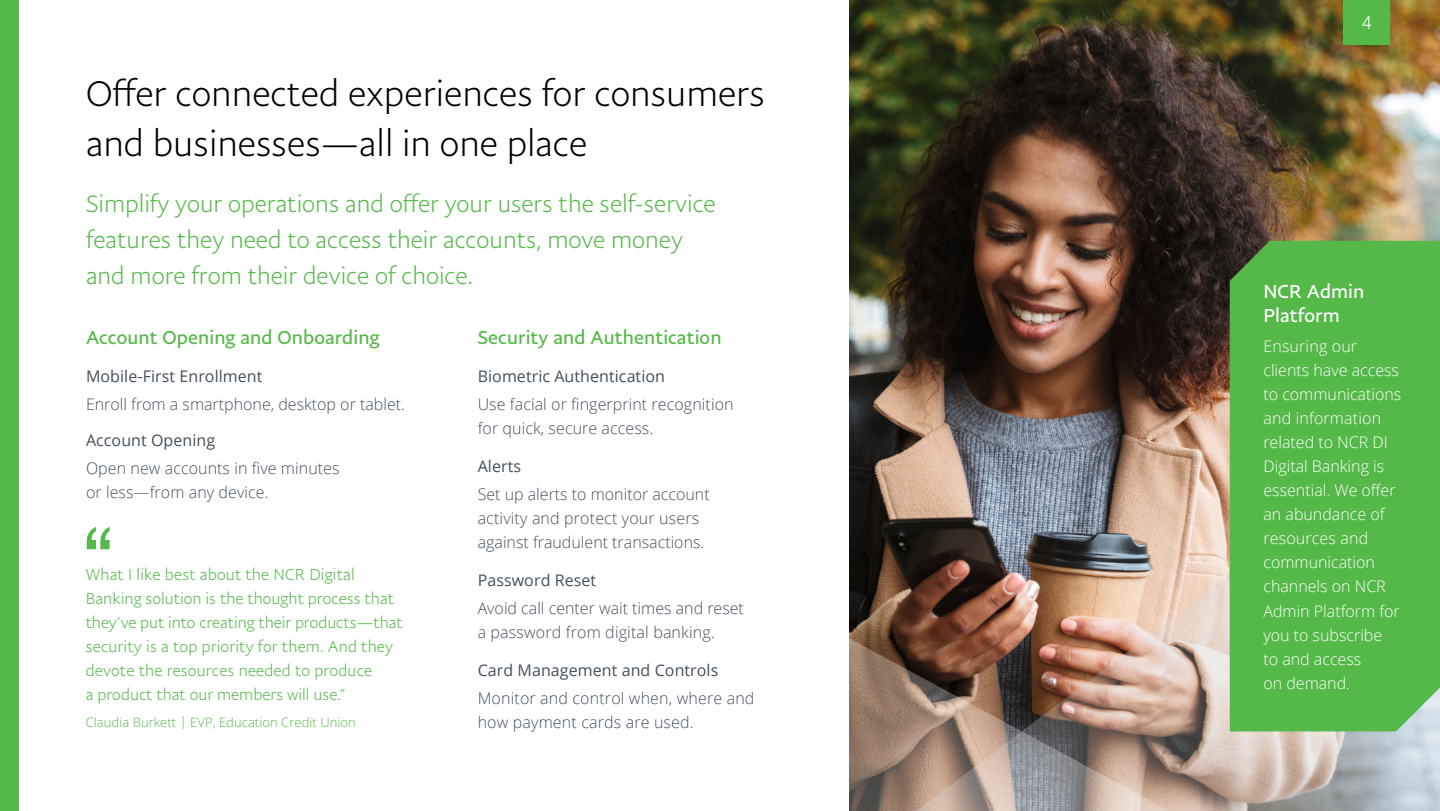
<style>
.page{position:relative;width:1440px;height:811px;background:#fff}
.page>*{position:absolute;margin:0;border:0;box-sizing:border-box;transform-origin:0 0}
.t1{font:72px "Sathu";color:#54b948}
.t2{font:300 36px/50px "Pay Pal Sans Big";color:#000}
.t3{font:300 24px/36px "Pay Pal Sans Big";color:#54b948}
.t4{font:19px "Pay Pal Sans Big";letter-spacing:.005em;color:#54b948}
.t5{font:19px/24px "Pay Pal Sans Big";letter-spacing:.005em;color:#fff}
.t6{font:300 18px "Roboto";color:#fff}
.t7{font:300 16px/24px "Open Sans";letter-spacing:.005em;color:#434f5b}
.t8{font:300 16px/24px "Pay Pal Sans Big";color:#54b948}
.t9{font:300 16px/24px "Open Sans";color:#fff}
.t10{font:16px "Open Sans";letter-spacing:.005em;color:#434f5b}
.t11{font:300 13px "Open Sans";letter-spacing:.005em;color:#54b948}
</style>
<div class="page">
<img style="left:849px;top:0;width:591px;height:513px">
<div style="left:0;top:0;width:18px;height:811px;background:#54b948"></div>
<img style="left:852px;top:324px;width:588px;height:487px">
<img style="left:849px;top:513px;width:479px;height:298px">
<div style="left:1344px;top:0;width:46px;height:44px;background:#54b948"></div>
<div style="left:1230px;top:241px;width:210px;height:490px;background:#54b948"></div>
<h2 class="t2" style="left:86px;top:68px;width:680px">Offer connected experiences for consumers and businesses—all in one place</h2>
<h3 class="t3" style="left:86px;top:185px;width:631px">Simplify your operations and offer your users the self-service features they need to access their accounts, move money and more from their device of choice.</h3>
<p class="t4" style="left:86px;top:325px;width:295px">Account Opening and Onboarding</p>
<p class="t10" style="left:86px;top:365px;width:178px">Mobile-First Enrollment</p>
<p class="t7" style="left:86px;top:391px;width:321px">Enroll from a smartphone, desktop or tablet.</p>
<p class="t10" style="left:86px;top:429px;width:131px">Account Opening</p>
<p class="t7" style="left:86px;top:455px;width:255px">Open new accounts in five minutes or less—from any device.</p>
<h1 class="t1" style="left:80px;top:497px;width:37px">“</h1>
<p class="t8" style="left:86px;top:562px;width:318px">What I like best about the NCR Digital Banking solution is the thought process that they’ve put into creating their products—that security is a top priority for them. And they devote the resources needed to produce<br>a product that our members will use.”</p>
<p class="t11" style="left:86px;top:713px;width:272px">Claudia Burkett | EVP, Education Credit Union</p>
<p class="t4" style="left:478px;top:325px;width:245px">Security and Authentication</p>
<p class="t10" style="left:478px;top:365px;width:189px">Biometric Authentication</p>
<p class="t7" style="left:478px;top:391px;width:257px">Use facial or fingerprint recognition for quick, secure access.</p>
<p class="t10" style="left:478px;top:455px;width:45px">Alerts</p>
<p class="t7" style="left:478px;top:481px;width:234px">Set up alerts to monitor account activity and protect your users against fraudulent transactions.</p>
<p class="t10" style="left:478px;top:569px;width:120px">Password Reset</p>
<p class="t7" style="left:478px;top:595px;width:268px">Avoid call center wait times and reset a password from digital banking.</p>
<p class="t10" style="left:478px;top:659px;width:242px">Card Management and Controls</p>
<p class="t7" style="left:478px;top:685px;width:278px">Monitor and control when, where and how payment cards are used.</p>
<p class="t6" style="left:1362px;top:10px;width:11px">4</p>
<p class="t5" style="left:1263px;top:279px;width:102px">NCR Admin<br>Platform</p>
<p class="t9" style="left:1263px;top:334px;width:139px">Ensuring our clients have access to communications and information related to NCR DI<br>Digital Banking is essential. We offer an abundance of resources and communication channels on NCR<br>Admin Platform for you to subscribe<br>to and access<br>on demand.</p>
</div>
